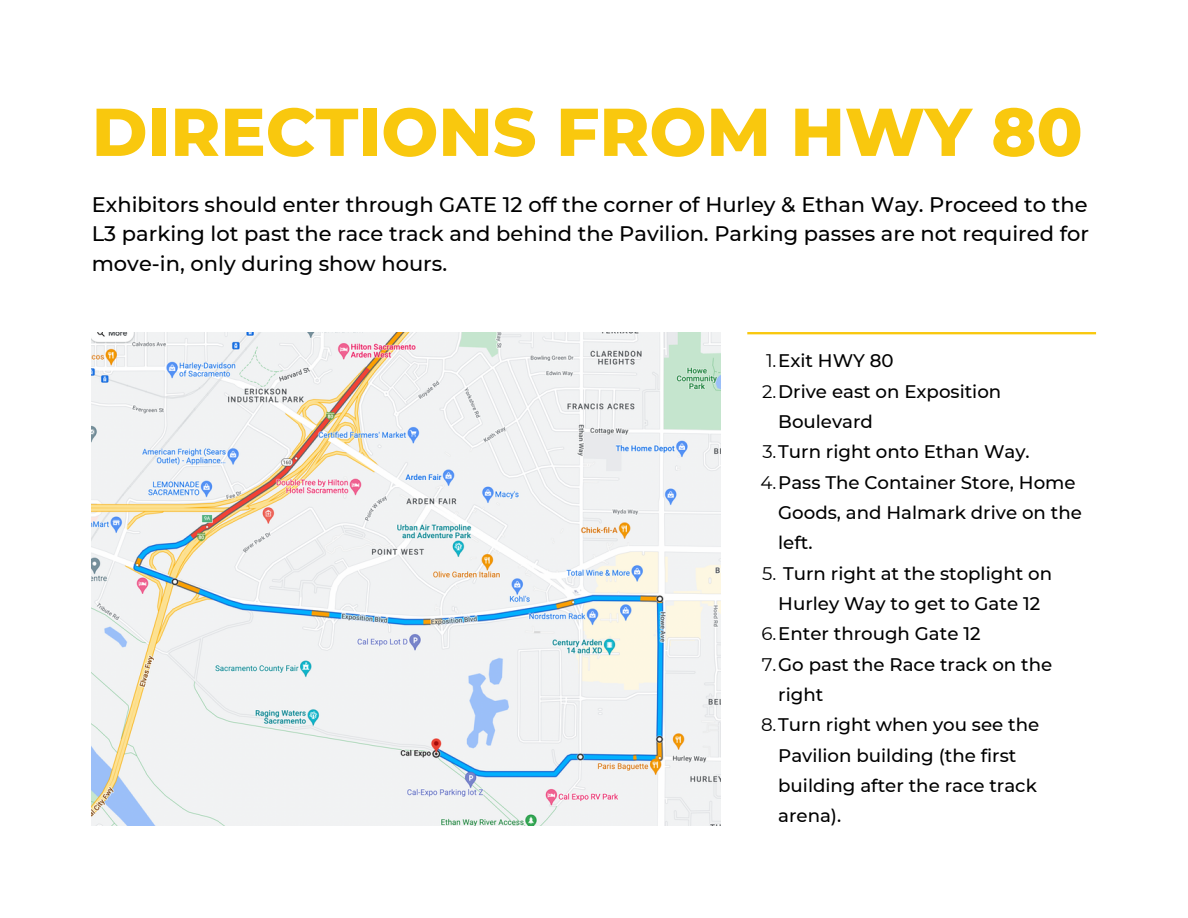
<style>
.page{position:relative;width:1188px;height:918px;background:#fff}
.page>*{position:absolute;margin:0;border:0;box-sizing:border-box;transform-origin:0 0}
.t1{font:800 67.5px "Montserrat";color:#f9c80e}
.t2{font:500 21px/29.4px "Montserrat";color:#000;text-align:justify}
.t3{font:500 18.15px "Montserrat";color:#000}
.s1{font-weight:400}
</style>
<div class="page">
<img style="left:92px;top:332px;width:629px;height:494px">
<hr style="left:747px;top:332px;width:349px;height:2px;background:#f9c80e">
<h1 class="t1" style="left:92px;top:91px;width:992px">DIRECTIONS FROM HWY 80</h1>
<p class="t2" style="left:92px;top:190px;width:999px">Exhibitors should enter through GATE 12 off the corner of Hurley &amp; Ethan Way. Proceed to the L3 parking lot past the race track and behind the Pavilion. Parking passes are not required for move-in, only during show hours.</p>
<p class="t3" style="left:766px;top:350px;width:129px"><span class="s1">1.</span>Exit HWY 80</p>
<p class="t3" style="left:762px;top:380px;width:241px"><span class="s1">2.</span>Drive east on Exposition</p>
<p class="t3" style="left:778px;top:410px;width:96px">Boulevard</p>
<p class="t3" style="left:762px;top:441px;width:269px"><span class="s1">3.</span>Turn right onto Ethan Way.</p>
<p class="t3" style="left:761px;top:471px;width:317px"><span class="s1">4.</span>Pass The Container Store, Home</p>
<p class="t3" style="left:778px;top:501px;width:305px">Goods, and Halmark drive on the</p>
<p class="t3" style="left:778px;top:532px;width:36px">left.</p>
<p class="t3" style="left:762px;top:562px;width:291px"><span class="s1">5.</span> Turn right at the stoplight on</p>
<p class="t3" style="left:778px;top:592px;width:263px">Hurley Way to get to Gate 12</p>
<p class="t3" style="left:762px;top:623px;width:221px"><span class="s1">6.</span>Enter through Gate 12</p>
<p class="t3" style="left:762px;top:653px;width:292px"><span class="s1">7.</span>Go past the Race track on the</p>
<p class="t3" style="left:778px;top:683px;width:47px">right</p>
<p class="t3" style="left:761px;top:714px;width:280px"><span class="s1">8.</span>Turn right when you see the</p>
<p class="t3" style="left:778px;top:744px;width:240px">Pavilion building (the first</p>
<p class="t3" style="left:778px;top:774px;width:260px">building after the race track</p>
<p class="t3" style="left:778px;top:805px;width:65px">arena).</p>
</div>
